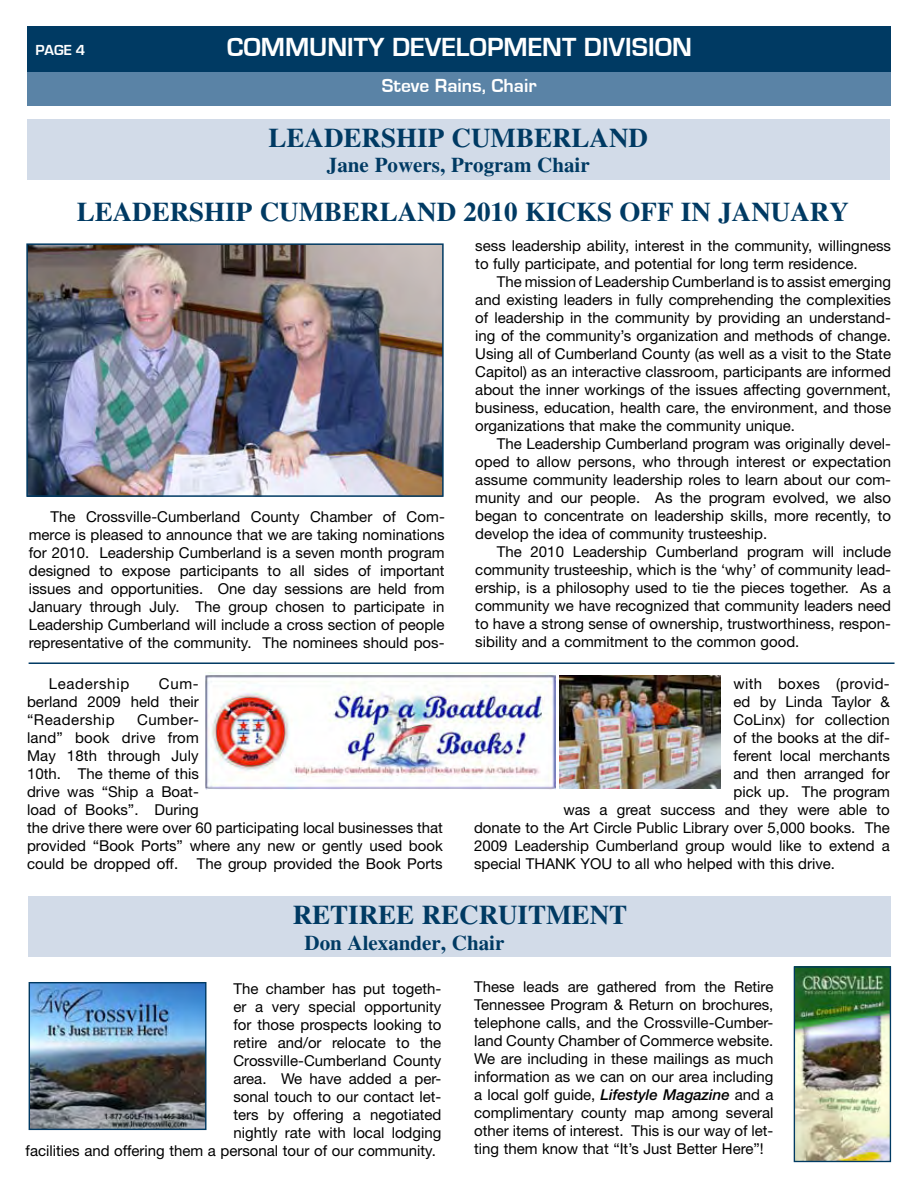
<style>
.page{position:relative;width:918px;height:1188px;background:#fff}
.page>*{position:absolute;margin:0;border:0;box-sizing:border-box;transform-origin:0 0}
.t1{font:700 27px "Times";color:#003a63}
.t2{font:700 27px "Eurostile";color:#fff}
.t3{font:700 21px "Times";color:#003a63}
.t4{font:700 19.5px "Eurostile";color:#fff}
.t5{font:15px/18px "Helvetica Neue";color:#000;text-align:justify}
.t6{font:15px "Helvetica Neue";letter-spacing:.02em;color:#000}
.t7{font:15px "Helvetica Neue";letter-spacing:.045em;color:#000}
.t8{font:700 15px "Eurostile";color:#fff}
.s1{font-weight:500;font-style:italic}
</style>
<div class="page">
<div style="left:27px;top:70px;width:864px;height:36px;background:#5a83a6"></div>
<div style="left:27px;top:26px;width:864px;height:46px;background:#003a63"></div>
<div style="left:27px;top:119px;width:863px;height:60px;background:#d2dbe8"></div>
<div style="left:29px;top:896px;width:862px;height:61px;background:#d2dbe8"></div>
<img style="left:206px;top:675px;width:349px;height:115px">
<img style="left:560px;top:676px;width:160px;height:112px">
<img style="left:31px;top:984px;width:173px;height:144px">
<div style="left:29px;top:982px;width:177px;height:148px;border:1px solid #003a63"></div>
<hr style="left:29px;top:662px;width:866px;height:2px;background:#003a63">
<img style="left:796px;top:968px;width:93px;height:192px">
<div style="left:794px;top:966px;width:97px;height:196px;border:1px solid #003a63"></div>
<img style="left:29px;top:246px;width:412px;height:248px">
<div style="left:26px;top:243px;width:418px;height:254px;border:2px solid #003a63"></div>
<p class="t8" style="left:35px;top:42px;width:20px">Page</p>
<p class="t8" style="left:76px;top:42px;width:11px">4</p>
<h1 class="t2" style="left:227px;top:32px;width:19px">communit</h1>
<h1 class="t2" style="left:368px;top:32px;width:325px">y DEVELOPMENT DIVISION</h1>
<h3 class="t4" style="left:382px;top:75px;width:156px">Steve Rains, Chair</h3>
<h1 class="t1" style="left:269px;top:122px;width:381px">LEADERSHIP CUMBERLAND</h1>
<h2 class="t3" style="left:327px;top:153px;width:264px">Jane Powers, Program Chair</h2>
<h1 class="t1" style="left:77px;top:196px;width:487px">LEADERSHIP CUMBERLAND 2010 Kicks</h1>
<h1 class="t1" style="left:620px;top:196px;width:133px">off in Januar</h1>
<h1 class="t1" style="left:829px;top:196px;width:21px">y</h1>
<p class="t5" style="left:29px;top:508px;width:418px;text-indent:22px">The Crossville-Cumberland County Chamber of Com&shy;merce is pleased to announce that we are taking nominations for 2010. Leadership Cumberland is a seven month program designed to expose participants to all sides of important issues and opportunities. One day sessions are held from January through July. The group chosen to participate in Leadership Cumberland will include a cross section of people representative of the community. The nominees should pos-</p>
<p class="t5" style="left:475px;top:237px;width:417px">sess leadership ability, interest in the community, willingness to fully participate, and potential for long term residence.</p>
<p class="t5" style="left:475px;top:273px;width:417px;text-indent:22px">The mission of Leadership Cumberland is to assist emerging and existing leaders in fully comprehending the complexities of leadership in the community by providing an understand&shy;ing of the community’s organization and methods of change.<br>Using all of Cumberland County (as well as a visit to the State Capitol) as an interactive classroom, participants are informed about the inner workings of the issues affecting government, business, education, health care, the environment, and those organizations that make the community unique.</p>
<p class="t5" style="left:475px;top:435px;width:417px;text-indent:22px">The Leadership Cumberland program was originally devel&shy;oped to allow persons, who through interest or expectation assume community leadership roles to learn about our com&shy;munity and our people. As the program evolved, we also began to concentrate on leadership skills, more recently, to develop the idea of community trusteeship.</p>
<p class="t5" style="left:475px;top:543px;width:417px;text-indent:22px">The 2010 Leadership Cumberland program will include community trusteeship, which is the ‘why’ of community lead&shy;ership, is a philosophy used to tie the pieces together. As a community we have recognized that community leaders need to have a strong sense of ownership, trustworthiness, respon&shy;sibility and a commitment to the common good.</p>
<p class="t5" style="left:27px;top:675px;width:173px;text-indent:132px">Cum&shy;berland 2009 held their “Readership</p>
<p class="t6" style="left:734px;top:675px;width:158px">with boxes (provid-</p>
<p class="t5" style="left:734px;top:693px;width:158px">ed by Linda Taylor &amp;</p>
<p class="t5" style="left:734px;top:711px;width:158px">CoLinx) for collection</p>
<p class="t5" style="left:734px;top:729px;width:158px">of the books at the dif-</p>
<p class="t5" style="left:734px;top:747px;width:158px">ferent local merchants</p>
<p class="t5" style="left:734px;top:765px;width:158px">and then arranged for</p>
<p class="t5" style="left:734px;top:783px;width:158px">pick up. The program</p>
<p class="t5" style="left:563px;top:801px;width:328px">was a great success and they were able to</p>
<p class="t5" style="left:474px;top:819px;width:417px">donate to the Art Circle Public Library over 5,000 books. The</p>
<p class="t5" style="left:474px;top:837px;width:417px">2009 Leadership Cumberland group would like to extend a</p>
<p class="t5" style="left:474px;top:855px;width:363px">special THANK YOU to all who helped with this drive.</p>
<h1 class="t1" style="left:293px;top:899px;width:336px">RETIREE RECRUITMENT</h1>
<h2 class="t3" style="left:305px;top:930px;width:201px">Don Alexander, Chair</h2>
<p class="t5" style="left:233px;top:979px;width:209px">The chamber has put togeth-</p>
<p class="t5" style="left:233px;top:997px;width:209px">er a very special opportunity</p>
<p class="t5" style="left:233px;top:1015px;width:209px">for those prospects looking to</p>
<p class="t5" style="left:233px;top:1033px;width:209px">retire and/or relocate to the</p>
<p class="t5" style="left:233px;top:1051px;width:209px">Crossville-Cumberland County</p>
<p class="t5" style="left:233px;top:1069px;width:209px">area. We have added a per-</p>
<p class="t5" style="left:233px;top:1087px;width:209px">sonal touch to our contact let-</p>
<p class="t5" style="left:233px;top:1105px;width:209px">ters by offering a negotiated</p>
<p class="t5" style="left:233px;top:1123px;width:209px">nightly rate with local lodging</p>
<p class="t5" style="left:26px;top:1141px;width:412px">facilities and offering them a personal tour of our community.</p>
<p class="t7" style="left:49px;top:675px;width:82px">Leadership</p>
<p class="t5" style="left:27px;top:711px;width:417px;text-align:left;text-indent:110px">Cumber-<br>land” book drive from<br>May 18th through July<br>10th. The theme of this<br>drive was “Ship a Boat-<br>load of Books”. During<br>the drive there were over 60 participating local businesses that provided “Book Ports” where any new or gently used book could be dropped off. The group provided the Book Ports</p>
<p class="t5" style="left:474px;top:978px;width:301px">These leads are gathered from the Retire Tennessee Program &amp; Return on brochures, telephone calls, and the Crossville-Cumber&shy;land County Chamber of Commerce website.<br>We are including in these mailings as much information as we can on our area including a local golf guide, <span class="s1">Lifestyle Magazine</span> and a complimentary county map among several other items of interest. This is our way of let&shy;ting them know that “It’s Just Better Here”!</p>
</div>
